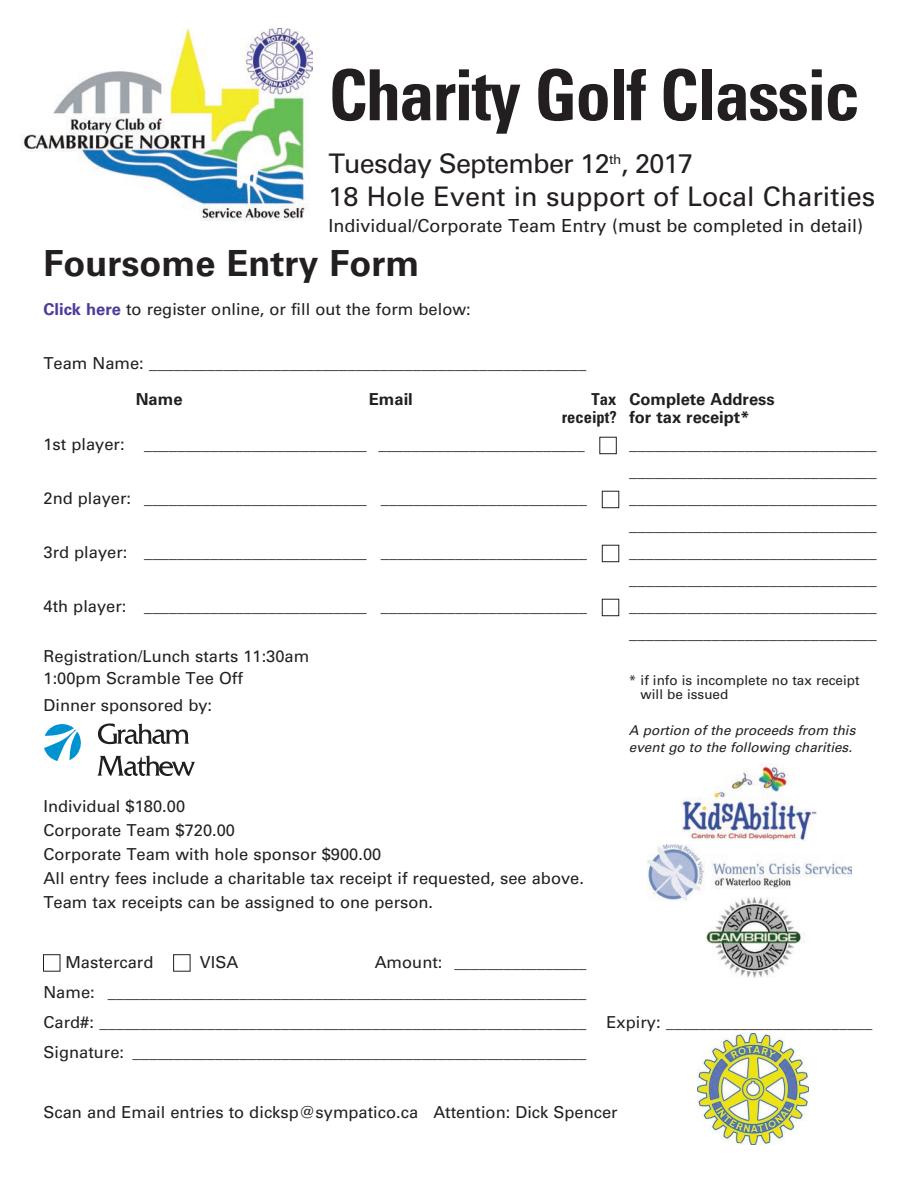
<style>
.page{position:relative;width:918px;height:1188px;background:#fff}
.page>*{position:absolute;margin:0;border:0;box-sizing:border-box;transform-origin:0 0}
.t1{font:700 condensed 70.5px "Univers LT Std";letter-spacing:-.025em;color:#231f20}
.t2{font:700 36px "Univers LT Std";color:#231f20}
.t3{font:27px/32.4px "Univers LT Std";color:#231f20}
.t4{font:18px "Univers LT Std";color:#231f20}
.t5{font:16.5px/27px "Univers LT Std";color:#231f20}
.t6{font:700 16.5px/18px "Univers LT Std";color:#231f20}
.t7{font:italic 13.5px/16.5px "Univers LT Std";color:#231f20}
.t8{font:13.5px/14.9px "Univers LT Std";color:#231f20}
.s1{font-weight:700;color:#4e3b98}
.s2{font-stretch:condensed}
</style>
<div class="page">
<img style="left:21px;top:28px;width:291px;height:193px">
<img style="left:698px;top:1033px;width:111px;height:111px">
<img style="left:648px;top:844px;width:204px;height:56px">
<img style="left:695px;top:898px;width:117px;height:80px">
<img style="left:682px;top:764px;width:135px;height:76px">
<svg style="left:44px;top:724px;width:37px;height:37px"></svg>
<svg style="left:98px;top:723px;width:91px;height:21px"></svg>
<svg style="left:97px;top:755px;width:98px;height:21px"></svg>
<h1 class="t1" style="left:328px;top:55px;width:533px">Charity Golf Classic</h1>
<h3 class="t3" style="left:328px;top:150px;width:548px">Tuesday September 12<sup>th</sup>, 2017<br>18 Hole Event in support of Local Charities</h3>
<p class="t4" style="left:328px;top:219px;width:536px">Individual/Corporate Team Entry (must be completed in detail)</p>
<h2 class="t2" style="left:44px;top:248px;width:378px">Foursome Entry Form</h2>
<p class="t5" style="left:44px;top:297px;width:429px"><span class="s1">Click here</span> to register online, or fill out the form below:</p>
<p class="t5" style="left:44px;top:352px;width:544px">Team Name: _____________________________________________________</p>
<p class="t6" style="left:136px;top:392px;width:48px">Name</p>
<p class="t6" style="left:369px;top:392px;width:46px">Email</p>
<p class="t6" style="left:562px;top:392px;width:214px;text-indent:30px"><span class="s2">Tax</span> Complete Address <span class="s2">receipt?</span> for tax receipt*</p>
<p class="t5" style="left:43px;top:433px;width:543px">1st player: ___________________________ _________________________</p>
<p class="t5" style="left:629px;top:433px;width:249px">______________________________ ______________________________</p>
<p class="t5" style="left:43px;top:487px;width:545px">2nd player: ___________________________ _________________________</p>
<p class="t5" style="left:629px;top:487px;width:249px">______________________________ ______________________________</p>
<p class="t5" style="left:44px;top:541px;width:545px">3rd player: ___________________________ _________________________</p>
<p class="t5" style="left:629px;top:541px;width:249px">______________________________ ______________________________</p>
<p class="t5" style="left:44px;top:595px;width:545px">4th player: ___________________________ _________________________</p>
<p class="t5" style="left:629px;top:595px;width:249px">______________________________ ______________________________</p>
<p class="t5" style="left:44px;top:646px;width:267px;line-height:22.5px">Registration/Lunch starts 11:30am<br>1:00pm Scramble Tee Off</p>
<p class="t5" style="left:44px;top:694px;width:170px">Dinner sponsored by:</p>
<p class="t8" style="left:641px;top:674px;width:221px;text-indent:-12px">* if info is incomplete no tax receipt will be issued</p>
<p class="t7" style="left:629px;top:723px;width:228px">A portion of the proceeds from this event go to the following charities.</p>
<p class="t5" style="left:44px;top:796px;width:542px;line-height:24px">Individual $180.00<br>Corporate Team $720.00<br>Corporate Team with hole sponsor $900.00<br>All entry fees include a charitable tax receipt if requested, see above.<br>Team tax receipts can be assigned to one person.</p>
<p class="t5" style="left:65px;top:950px;width:90px">Mastercard</p>
<p class="t5" style="left:200px;top:950px;width:40px">VISA</p>
<p class="t5" style="left:43px;top:949px;width:830px;line-height:30px;text-indent:331px">Amount: ________________<br>Name: __________________________________________________________<br>Card#: ___________________________________________________________ Expiry: _________________________ Signature: _______________________________________________________</p>
<p class="t5" style="left:43px;top:1100px;width:576px">Scan and Email entries to dicksp@sympatico.ca Attention: Dick Spencer</p>
</div>
